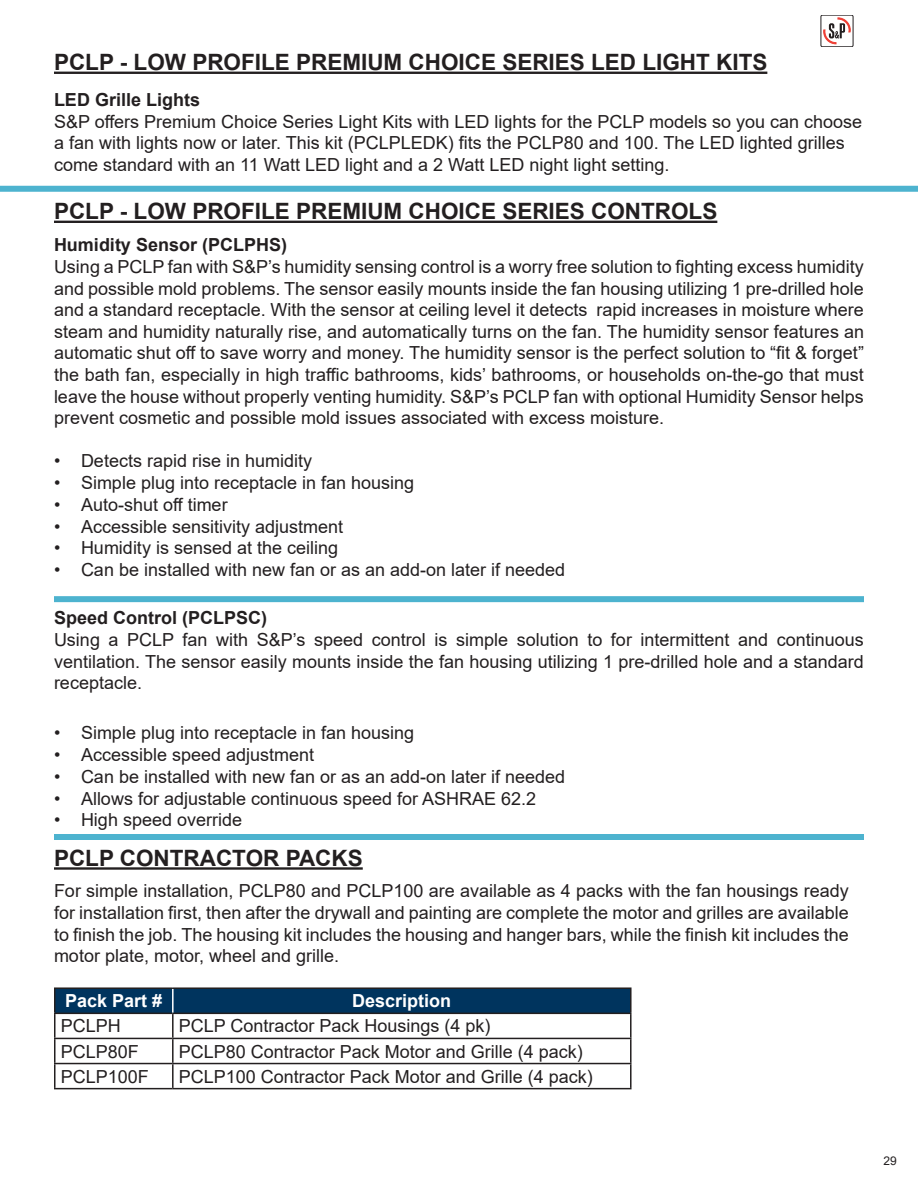
<style>
.page{position:relative;width:918px;height:1188px;background:#fff}
.page>*{position:absolute;margin:0;border:0;box-sizing:border-box;transform-origin:0 0}
.t1{font:700 22.5px "Arial";color:#231f20}
.t2{font:18px/21.6px "Arial";color:#231f20;text-align:justify}
.t3{font:700 18px "Arial";color:#231f20}
.t4{font:700 18px "Arial";color:#fff}
.t5{font:12px "Arial";color:#231f20}
</style>
<div class="page">
<svg style="left:823px;top:17px;width:28px;height:27px"></svg>
<div style="left:821px;top:15px;width:32px;height:32px;border:1px solid #231f20;border-radius:2px"></div>
<div style="left:54px;top:596px;width:810px;height:6px;background:#4db3cf"></div>
<div style="left:54px;top:834px;width:810px;height:6px;background:#4db3cf"></div>
<hr style="left:54px;top:72px;width:713px;height:2px;background:#231f20">
<hr style="left:54px;top:221px;width:663px;height:2px;background:#231f20">
<div style="left:0;top:186px;width:918px;height:6px;background:#4db3cf"></div>
<div style="left:56px;top:989px;width:574px;height:24px;background:#00345e"></div>
<svg style="left:56px;top:1014px;width:574px;height:74px"></svg>
<hr style="left:54px;top:1014px;width:2px;height:24px;background:#231f20">
<hr style="left:172px;top:1014px;width:2px;height:24px;background:#231f20">
<hr style="left:630px;top:1014px;width:2px;height:24px;background:#231f20">
<hr style="left:54px;top:1038px;width:119px;height:1px;background:#231f20">
<hr style="left:54px;top:1039px;width:2px;height:24px;background:#231f20">
<hr style="left:173px;top:1038px;width:459px;height:1px;background:#231f20">
<hr style="left:172px;top:1039px;width:2px;height:24px;background:#231f20">
<hr style="left:630px;top:1039px;width:2px;height:24px;background:#231f20">
<hr style="left:54px;top:1063px;width:119px;height:1px;background:#231f20">
<hr style="left:54px;top:1064px;width:2px;height:24px;background:#231f20">
<hr style="left:173px;top:1063px;width:459px;height:1px;background:#231f20">
<hr style="left:172px;top:1064px;width:2px;height:24px;background:#231f20">
<hr style="left:630px;top:1064px;width:2px;height:24px;background:#231f20">
<hr style="left:54px;top:1088px;width:119px;height:1px;background:#231f20">
<hr style="left:173px;top:1088px;width:459px;height:1px;background:#231f20">
<hr style="left:54px;top:987px;width:119px;height:2px;background:#231f20">
<hr style="left:54px;top:989px;width:2px;height:24px;background:#231f20">
<hr style="left:173px;top:987px;width:459px;height:2px;background:#231f20">
<hr style="left:630px;top:989px;width:2px;height:24px;background:#231f20">
<hr style="left:54px;top:1013px;width:119px;height:1px;background:#231f20">
<hr style="left:173px;top:1013px;width:459px;height:1px;background:#231f20">
<hr style="left:172px;top:989px;width:2px;height:24px;background:#fff">
<hr style="left:54px;top:867px;width:309px;height:3px;background:#231f20">
<p class="t1" style="left:54px;top:47px;width:715px">PCLP - LOW PROFILE PREMIUM CHOICE SERIES LED LIGHT KITS</p>
<p class="t3" style="left:54px;top:87px;width:148px">LED Grille Lights</p>
<p class="t2" style="left:54px;top:110px;width:810px;text-align:left">S&amp;P offers Premium Choice Series Light Kits with LED lights for the PCLP models so you can choose a fan with lights now or later. This kit (PCLPLEDK) fits the PCLP80 and 100. The LED lighted grilles come standard with an 11 Watt LED light and a 2 Watt LED night light setting.</p>
<p class="t1" style="left:54px;top:196px;width:665px">PCLP - LOW PROFILE PREMIUM CHOICE SERIES CONTROLS</p>
<p class="t3" style="left:54px;top:232px;width:235px">Humidity Sensor (PCLPHS)</p>
<p class="t2" style="left:54px;top:256px;width:812px">Using a PCLP fan with S&amp;P’s humidity sensing control is a worry free solution to fighting excess humidity and possible mold problems. The sensor easily mounts inside the fan housing utilizing 1 pre-drilled hole and a standard receptacle. With the sensor at ceiling level it detects rapid increases in moisture where steam and humidity naturally rise, and automatically turns on the fan. The humidity sensor features an automatic shut off to save worry and money. The humidity sensor is the perfect solution to “fit &amp; forget” the bath fan, especially in high traffic bathrooms, kids’ bathrooms, or households on-the-go that must leave the house without properly venting humidity. S&amp;P’s PCLP fan with optional Humidity Sensor helps prevent cosmetic and possible mold issues associated with excess moisture.</p>
<p class="t2" style="left:54px;top:450px;width:260px">• Detects rapid rise in humidity</p>
<p class="t2" style="left:54px;top:472px;width:362px">• Simple plug into receptacle in fan housing</p>
<p class="t2" style="left:54px;top:494px;width:175px">• Auto-shut off timer</p>
<p class="t2" style="left:54px;top:515px;width:291px">• Accessible sensitivity adjustment</p>
<p class="t2" style="left:54px;top:537px;width:286px">• Humidity is sensed at the ceiling</p>
<p class="t2" style="left:54px;top:559px;width:513px">• Can be installed with new fan or as an add-on later if needed</p>
<p class="t3" style="left:54px;top:605px;width:215px">Speed Control (PCLPSC)</p>
<p class="t2" style="left:54px;top:629px;width:811px">Using a PCLP fan with S&amp;P’s speed control is simple solution to for intermittent and continuous ventilation. The sensor easily mounts inside the fan housing utilizing 1 pre-drilled hole and a standard receptacle.</p>
<p class="t2" style="left:54px;top:722px;width:362px">• Simple plug into receptacle in fan housing</p>
<p class="t2" style="left:54px;top:744px;width:262px">• Accessible speed adjustment</p>
<p class="t2" style="left:54px;top:766px;width:513px">• Can be installed with new fan or as an add-on later if needed</p>
<p class="t2" style="left:54px;top:787px;width:484px">• Allows for adjustable continuous speed for ASHRAE 62.2</p>
<p class="t2" style="left:54px;top:809px;width:190px">• High speed override</p>
<p class="t1" style="left:54px;top:842px;width:310px">PCLP CONTRACTOR PACKS</p>
<p class="t2" style="left:54px;top:880px;width:796px">For simple installation, PCLP80 and PCLP100 are available as 4 packs with the fan housings ready for installation first, then after the drywall and painting are complete the motor and grilles are available to finish the job. The housing kit includes the housing and hanger bars, while the finish kit includes the motor plate, motor, wheel and grille.</p>
<p class="t4" style="left:65px;top:988px;width:99px">Pack Part #</p>
<p class="t4" style="left:352px;top:988px;width:101px">Description</p>
<p class="t2" style="left:61px;top:1015px;width:62px">PCLPH</p>
<p class="t2" style="left:179px;top:1015px;width:313px">PCLP Contractor Pack Housings (4 pk)</p>
<p class="t2" style="left:61px;top:1040px;width:80px">PCLP80F</p>
<p class="t2" style="left:179px;top:1040px;width:406px">PCLP80 Contractor Pack Motor and Grille (4 pack)</p>
<p class="t2" style="left:61px;top:1065px;width:90px">PCLP100F</p>
<p class="t2" style="left:179px;top:1065px;width:416px">PCLP100 Contractor Pack Motor and Grille (4 pack)</p>
<p class="t5" style="left:884px;top:1153px;width:15px">29</p>
</div>
